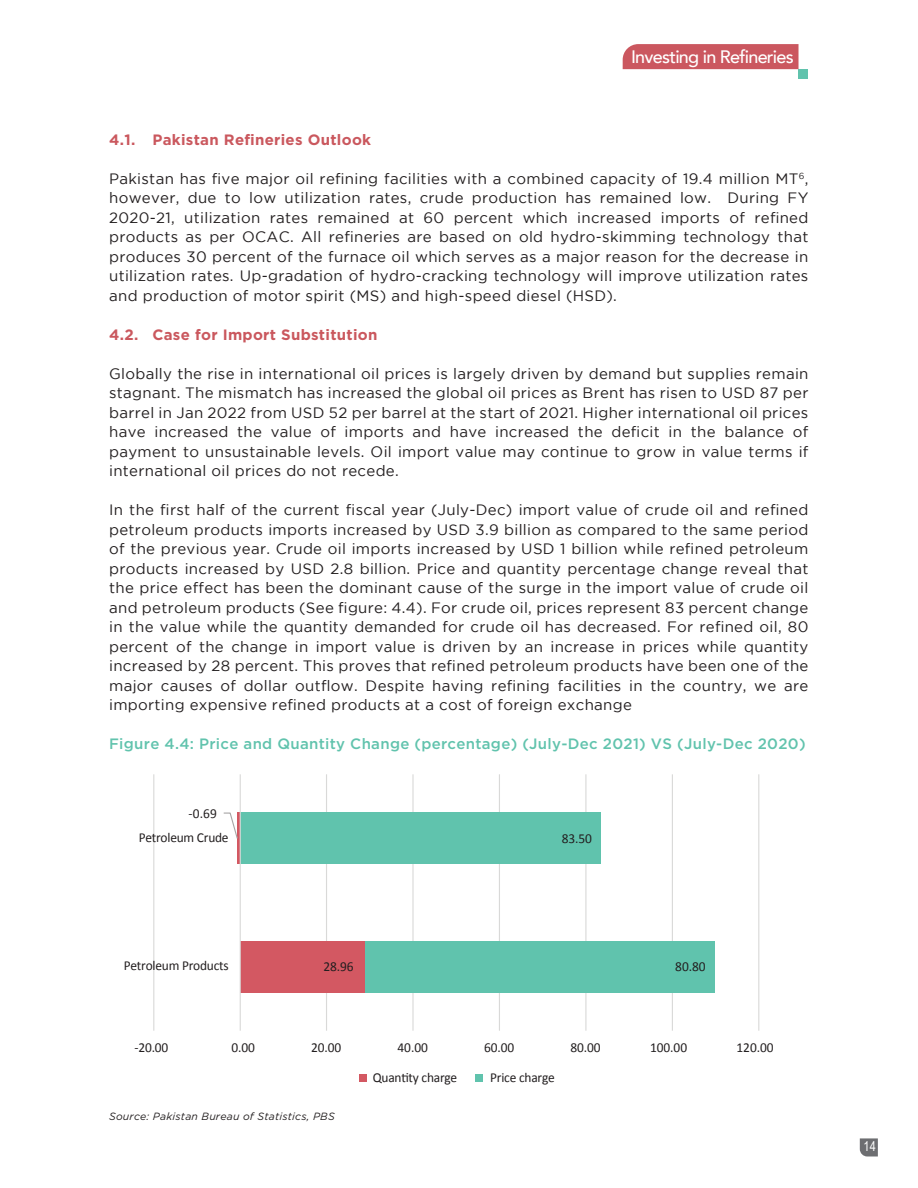
<style>
.page{position:relative;width:918px;height:1188px;background:#fff}
.page>*{position:absolute;margin:0;border:0;box-sizing:border-box;transform-origin:0 0}
.t1{font:500 18px "Avenir";letter-spacing:-.04em;color:#fff}
.t2{font:15px/19.5px "Gotham";letter-spacing:.02em;color:#231f20;text-align:justify}
.t3{font:500 15px "Gotham";letter-spacing:.02em;color:#61c3ad}
.t4{font:700 15px "Gotham";letter-spacing:.02em;color:#ca585e}
.t5{font:13.65px "Calibri";letter-spacing:-.015em;color:#231f20}
.t6{font:13.5px "Arial Narrow";color:#fff}
.t7{font:italic 10.5px "Gotham";letter-spacing:.02em;color:#231f20}
</style>
<div class="page">
<div style="left:623px;top:44px;width:176px;height:25px;background:#cb575f"></div>
<div style="left:799px;top:69px;width:9px;height:10px;background:#61c3ad"></div>
<svg style="left:860px;top:1138px;width:18px;height:18px"></svg>
<hr style="left:758px;top:774px;width:1px;height:257px;background:#d9d9d8">
<hr style="left:672px;top:774px;width:1px;height:257px;background:#d9d9d8">
<hr style="left:585px;top:774px;width:1px;height:257px;background:#d9d9d8">
<hr style="left:499px;top:774px;width:1px;height:257px;background:#d9d9d8">
<hr style="left:412px;top:774px;width:2px;height:257px;background:#d9d9d8">
<hr style="left:326px;top:774px;width:1px;height:257px;background:#d9d9d8">
<hr style="left:153px;top:774px;width:1px;height:257px;background:#d9d9d8">
<hr style="left:237px;top:813px;width:3px;height:51px;background:#d35862">
<div style="left:240px;top:941px;width:125px;height:51px;background:#d35862"></div>
<div style="left:240px;top:813px;width:361px;height:51px;background:#60c3ad"></div>
<div style="left:365px;top:941px;width:350px;height:51px;background:#60c3ad"></div>
<hr style="left:240px;top:774px;width:1px;height:257px;background:#d9d9d8">
<svg style="left:223px;top:812px;width:16px;height:27px"></svg>
<div style="left:360px;top:1074px;width:7px;height:8px;background:#d35862"></div>
<div style="left:475px;top:1074px;width:8px;height:8px;background:#60c3ad"></div>
<p class="t1" style="left:631px;top:41px;width:164px">Investing in Refineries</p>
<p class="t4" style="left:109px;top:130px;width:264px">4.1. Pakistan Refineries Outlook</p>
<p class="t2" style="left:109px;top:169px;width:701px">Pakistan has five major oil refining facilities with a combined capacity of 19.4 million MT<sup>6</sup>, however, due to low utilization rates, crude production has remained low. During FY 2020-21, utilization rates remained at 60 percent which increased imports of refined products as per OCAC. All refineries are based on old hydro-skimming technology that produces 30 percent of the furnace oil which serves as a major reason for the decrease in utilization rates. Up-gradation of hydro-cracking technology will improve utilization rates and production of motor spirit (MS) and high-speed diesel (HSD).</p>
<p class="t4" style="left:109px;top:325px;width:270px">4.2. Case for Import Substitution</p>
<p class="t2" style="left:109px;top:364px;width:701px">Globally the rise in international oil prices is largely driven by demand but supplies remain stagnant. The mismatch has increased the global oil prices as Brent has risen to USD 87 per barrel in Jan 2022 from USD 52 per barrel at the start of 2021. Higher international oil prices have increased the value of imports and have increased the deficit in the balance of payment to unsustainable levels. Oil import value may continue to grow in value terms if international oil prices do not recede.</p>
<p class="t2" style="left:109px;top:500px;width:701px">In the first half of the current fiscal year (July-Dec) import value of crude oil and refined petroleum products imports increased by USD 3.9 billion as compared to the same period of the previous year. Crude oil imports increased by USD 1 billion while refined petroleum products increased by USD 2.8 billion. Price and quantity percentage change reveal that the price effect has been the dominant cause of the surge in the import value of crude oil and petroleum products (See figure: 4.4). For crude oil, prices represent 83 percent change in the value while the quantity demanded for crude oil has decreased. For refined oil, 80 percent of the change in import value is driven by an increase in prices while quantity increased by 28 percent. This proves that refined petroleum products have been one of the major causes of dollar outflow. Despite having refining facilities in the country, we are importing expensive refined products at a cost of foreign exchange</p>
<p class="t3" style="left:109px;top:734px;width:698px">Figure 4.4: Price and Quantity Change (percentage) (July-Dec 2021) VS (July-Dec 2020)</p>
<p class="t5" style="left:189px;top:805px;width:30px">-0.69</p>
<p class="t5" style="left:139px;top:829px;width:91px">Petroleum Crude</p>
<p class="t5" style="left:124px;top:957px;width:106px">Petroleum Products</p>
<p class="t5" style="left:323px;top:958px;width:32px">28.96</p>
<p class="t5" style="left:562px;top:830px;width:32px">83.50</p>
<p class="t5" style="left:675px;top:958px;width:32px">80.80</p>
<p class="t5" style="left:135px;top:1039px;width:35px">-20.00</p>
<p class="t5" style="left:231px;top:1039px;width:25px">0.00</p>
<p class="t5" style="left:311px;top:1039px;width:32px">20.00</p>
<p class="t5" style="left:398px;top:1039px;width:32px">40.00</p>
<p class="t5" style="left:484px;top:1039px;width:32px">60.00</p>
<p class="t5" style="left:570px;top:1039px;width:32px">80.00</p>
<p class="t5" style="left:650px;top:1039px;width:38px">100.00</p>
<p class="t5" style="left:737px;top:1039px;width:38px">120.00</p>
<p class="t5" style="left:373px;top:1069px;width:86px">Quantity charge</p>
<p class="t5" style="left:490px;top:1069px;width:66px">Price charge</p>
<p class="t7" style="left:109px;top:1109px;width:227px">Source: Pakistan Bureau of Statistics, PBS</p>
<p class="t6" style="left:864px;top:1137px;width:14px">14</p>
</div>
